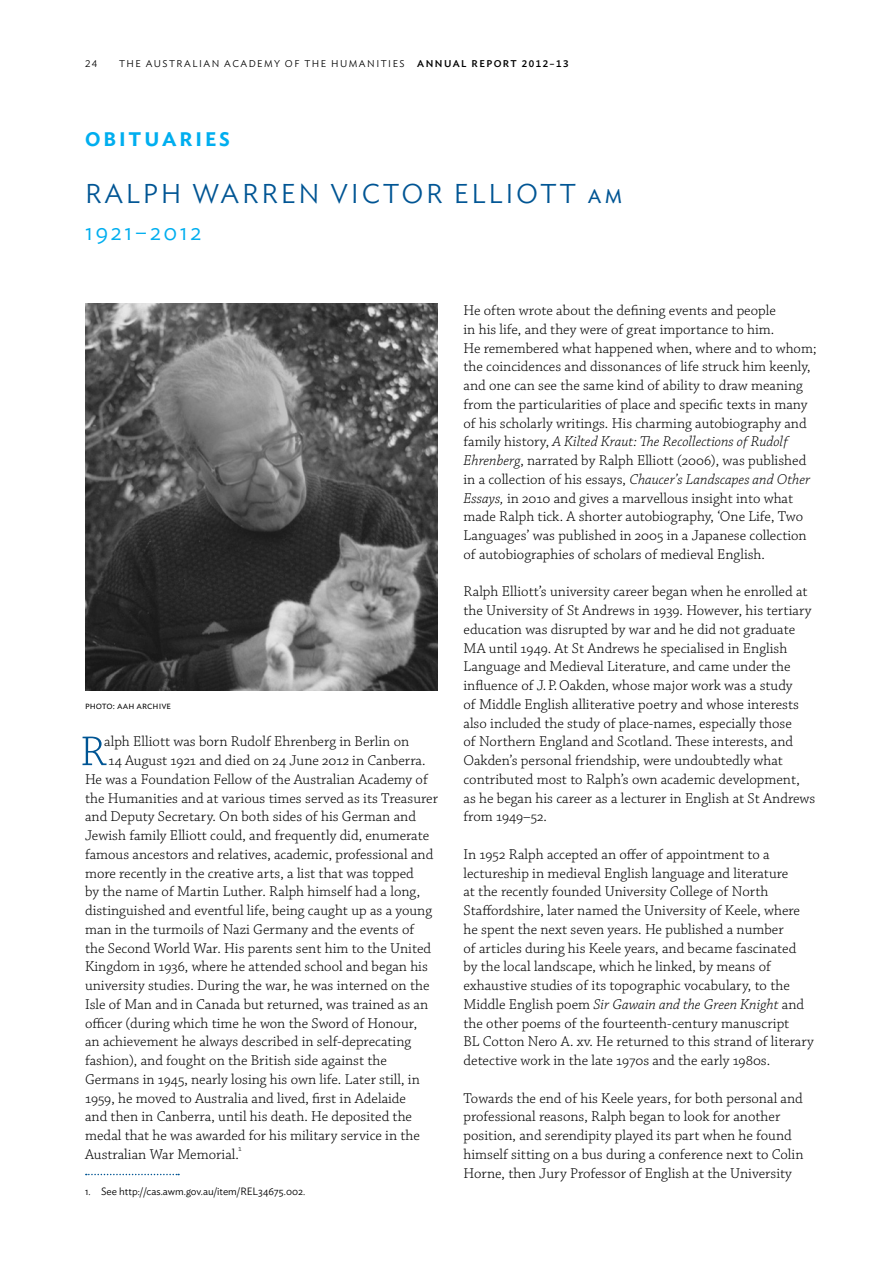
<style>
.page{position:relative;width:893px;height:1263px;background:#fff}
.page>*{position:absolute;margin:0;border:0;box-sizing:border-box;transform-origin:0 0}
.Obit_Header_Name{font:300 27px "Ideal Sans";letter-spacing:.1em;color:#005594}
.Obit_Header_Date{font:300 24px "Ideal Sans";letter-spacing:.1em;color:#00aeef}
.Head_1{font:600 19.5px "Ideal Sans";letter-spacing:.15em;color:#00aeef}
.Body_Text{font:300 15px/18.8px "Chaparral Pro";color:#000}
.t1{font:300 10.5px "Ideal Sans";color:#000}
.t2{font:300 9.75px "Ideal Sans";letter-spacing:.15em;color:#000}
.t3{font:500 9.75px "Ideal Sans";letter-spacing:.15em;color:#000}
.Body_Text-2{font:300 8.7px "Chaparral Pro";color:#000}
.s1{font-style:italic}
</style>
<div class="page">
<svg style="left:86px;top:1174px;width:93px;height:1px"></svg>
<img style="left:85px;top:303px;width:353px;height:387px">
<svg style="left:82px;top:737px;width:25px;height:28px"></svg>
<p class="t2" style="left:85px;top:56px;width:14px">24</p>
<p class="t2" style="left:119px;top:57px;width:287px">THE AUSTRALIAN ACADEMY OF THE HUMANITIES</p>
<p class="t3" style="left:417px;top:57px;width:153px">ANNUAL REPORT 2012–13</p>
<p class="Head_1" style="left:85px;top:124px;width:146px">OBITUARIES</p>
<p class="Obit_Header_Name" style="left:85px;top:172px;width:539px">RALPH WARREN VICTOR ELLIOTT am</p>
<p class="Obit_Header_Date" style="left:85px;top:213px;width:118px">1921–2012</p>
<p class="t1" style="left:85px;top:697px;width:88px">photo: aah archive</p>
<p class="Body_Text" style="left:104px;top:733px;width:307px">alph Elliott was born Rudolf Ehrenberg in Berlin on</p>
<p class="Body_Text" style="left:108px;top:752px;width:319px">14 August 1921 and died on 24 June 2012 in Canberra.</p>
<p class="Body_Text" style="left:85px;top:770px;width:354px">He was a Foundation Fellow of the Australian Academy of the Humanities and at various times served as its Treasurer and Deputy Secretary. On both sides of his German and Jewish family Elliott could, and frequently did, enumerate famous ancestors and relatives, academic, professional and more recently in the creative arts, a list that was topped<br>by the name of Martin Luther. Ralph himself had a long, distinguished and eventful life, being caught up as a young man in the turmoils of Nazi Germany and the events of<br>the Second World War. His parents sent him to the United Kingdom in 1936, where he attended school and began his university studies. During the war, he was interned on the Isle of Man and in Canada but returned, was trained as an officer (during which time he won the Sword of Honour,<br>an achievement he always described in self-deprecating fashion), and fought on the British side against the Germans in 1945, nearly losing his own life. Later still, in 1959, he moved to Australia and lived, first in Adelaide<br>and then in Canberra, until his death. He deposited the medal that he was awarded for his military service in the Australian War Memorial.</p>
<p class="Body_Text-2" style="left:238px;top:1143px;width:5px">1</p>
<p class="t1" style="left:85px;top:1183px;width:222px">1. See http://cas.awm.gov.au/item/REL34675.002.</p>
<p class="Body_Text" style="left:463px;top:302px;width:354px">He often wrote about the defining events and people<br>in his life, and they were of great importance to him.<br>He remembered what happened when, where and to whom; the coincidences and dissonances of life struck him keenly, and one can see the same kind of ability to draw meaning from the particularities of place and specific texts in many of his scholarly writings. His charming autobiography and family history, <span class="s1">A Kilted Kraut: The Recollections of Rudolf Ehrenberg</span>, narrated by Ralph Elliott (2006), was published in a collection of his essays, <span class="s1">Chaucer’s Landscapes and Other Essays,</span> in 2010 and gives a marvellous insight into what made Ralph tick. A shorter autobiography, ‘One Life, Two Languages’ was published in 2005 in a Japanese collection of autobiographies of scholars of medieval English.</p>
<p class="Body_Text" style="left:463px;top:583px;width:353px">Ralph Elliott’s university career began when he enrolled at the University of St Andrews in 1939. However, his tertiary education was disrupted by war and he did not graduate MA until 1949. At St Andrews he specialised in English Language and Medieval Literature, and came under the influence of J.P.Oakden, whose major work was a study<br>of Middle English alliterative poetry and whose interests also included the study of place-names, especially those<br>of Northern England and Scotland. These interests, and Oakden’s personal friendship, were undoubtedly what contributed most to Ralph’s own academic development, as he began his career as a lecturer in English at St Andrews from 1949–52.</p>
<p class="Body_Text" style="left:463px;top:845px;width:352px">In 1952 Ralph accepted an offer of appointment to a lectureship in medieval English language and literature<br>at the recently founded University College of North Staffordshire, later named the University of Keele, where he spent the next seven years. He published a number<br>of articles during his Keele years, and became fascinated by the local landscape, which he linked, by means of exhaustive studies of its topographic vocabulary, to the Middle English poem <span class="s1">Sir Gawain and the Green Knight</span> and the other poems of the fourteenth-century manuscript<br>BL Cotton Nero A. xv. He returned to this strand of literary detective work in the late 1970s and the early 1980s.</p>
<p class="Body_Text" style="left:463px;top:1089px;width:341px">Towards the end of his Keele years, for both personal and professional reasons, Ralph began to look for another position, and serendipity played its part when he found himself sitting on a bus during a conference next to Colin Horne, then Jury Professor of English at the University</p>
</div>
